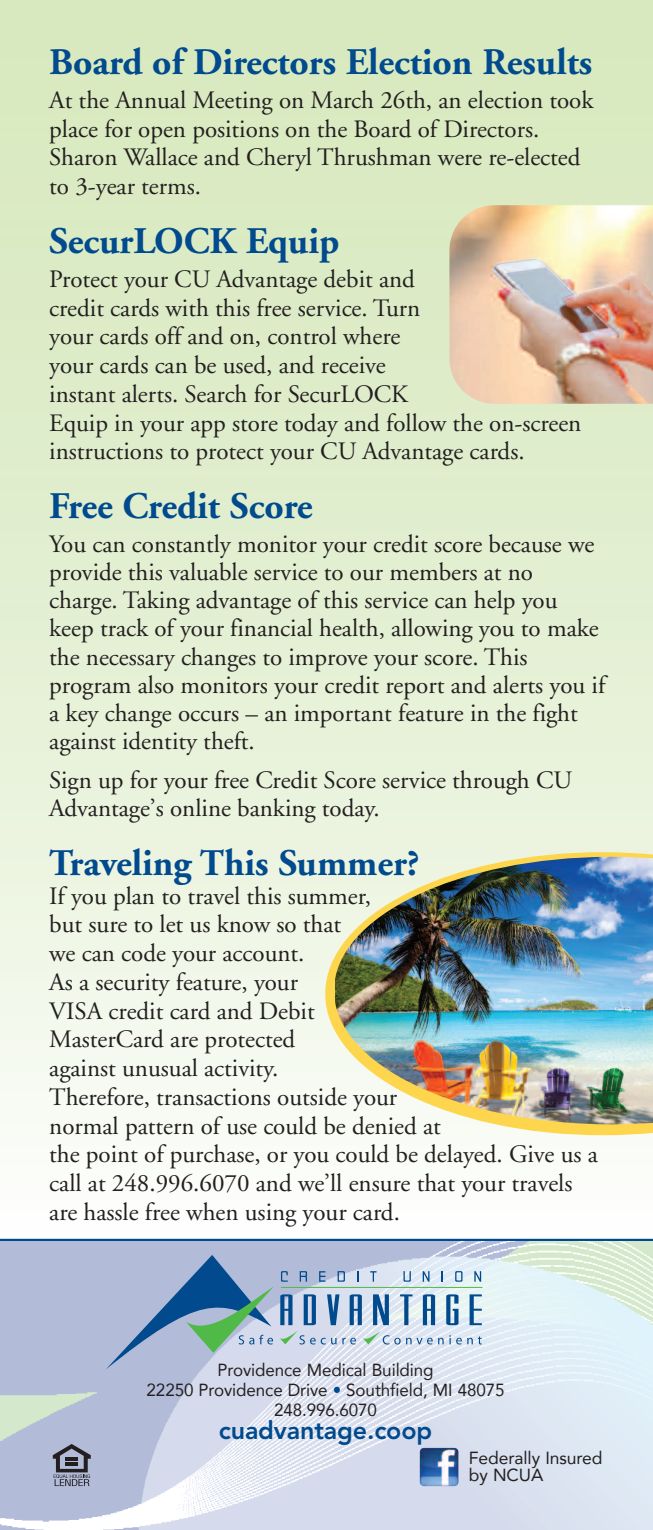
<style>
.page{position:relative;width:653px;height:1530px;background:#fff}
.page>*{position:absolute;margin:0;border:0;box-sizing:border-box;transform-origin:0 0}
.t1{font:700 37.5px "Adobe Garamond";color:#004a8d}
.t2{font:25px/28.8px "Adobe Garamond";color:#231f20}
.t3{font:800 25px "Avenir";letter-spacing:-.005em;color:#004a8d}
.t4{font:17.5px/20px "Avenir";letter-spacing:-.005em;color:#231f20;text-align:center}
.s1{color:#004a8d}
</style>
<div class="page">
<svg style="left:325px;top:852px;width:327px;height:283px"></svg>
<img style="left:0;top:1241px;width:652px;height:289px">
<svg style="left:400px;top:1294px;width:12px;height:31px"></svg>
<svg style="left:423px;top:1294px;width:12px;height:31px"></svg>
<svg style="left:446px;top:1294px;width:12px;height:31px"></svg>
<svg style="left:469px;top:1294px;width:12px;height:31px"></svg>
<svg style="left:403px;top:1271px;width:8px;height:11px"></svg>
<svg style="left:422px;top:1271px;width:7px;height:11px"></svg>
<svg style="left:441px;top:1271px;width:2px;height:11px"></svg>
<svg style="left:455px;top:1271px;width:7px;height:11px"></svg>
<svg style="left:474px;top:1271px;width:7px;height:11px"></svg>
<hr style="left:281px;top:1287px;width:201px;height:1px;background:#51b948">
<svg style="left:106px;top:1255px;width:283px;height:114px"></svg>
<svg style="left:394px;top:1338px;width:6px;height:7px"></svg>
<svg style="left:406px;top:1338px;width:26px;height:6px"></svg>
<svg style="left:438px;top:1338px;width:5px;height:6px"></svg>
<svg style="left:449px;top:1335px;width:23px;height:9px"></svg>
<svg style="left:478px;top:1336px;width:3px;height:9px"></svg>
<svg style="left:53px;top:1444px;width:38px;height:42px"></svg>
<hr style="left:65px;top:1457px;width:13px;height:4px;background:#231f20">
<hr style="left:65px;top:1462px;width:13px;height:4px;background:#231f20">
<img style="left:419px;top:1448px;width:39px;height:38px;border-radius:4px">
<img style="left:335px;top:857px;width:317px;height:267px">
<img style="left:449px;top:205px;width:203px;height:199px">
<h1 class="t1" style="left:49px;top:47px;width:544px">Board of Directors Election Results</h1>
<p class="t2" style="left:49px;top:88px;width:545px">At the Annual Meeting on March 26th, an election took place for open positions on the Board of Directors.<br>Sharon Wallace and Cheryl Thrushman were re-elected to 3-year terms.</p>
<h1 class="t1" style="left:49px;top:226px;width:291px">SecurLOCK Equip</h1>
<p class="t2" style="left:49px;top:267px;width:533px">Protect your CU Advantage debit and<br>credit cards with this free service. Turn<br>your cards off and on, control where<br>your cards can be used, and receive<br>instant alerts. Search for SecurLOCK<br>Equip in your app store today and follow the on-screen instructions to protect your CU Advantage cards.</p>
<h1 class="t1" style="left:49px;top:492px;width:265px">Free Credit Score</h1>
<p class="t2" style="left:49px;top:532px;width:557px">You can constantly monitor your credit score because we provide this valuable service to our members at no charge. Taking advantage of this service can help you keep track of your financial health, allowing you to make the necessary changes to improve your score. This program also monitors your credit report and alerts you if a key change occurs – an important feature in the fight against identity theft.</p>
<p class="t2" style="left:49px;top:768px;width:524px">Sign up for your free Credit Score service through CU<br>Advantage’s online banking today.</p>
<h1 class="t1" style="left:49px;top:848px;width:372px">Traveling This Summer?</h1>
<p class="t2" style="left:49px;top:884px;width:550px">If you plan to travel this summer,<br>but sure to let us know so that<br>we can code your account.<br>As a security feature, your<br>VISA credit card and Debit<br>MasterCard are protected<br>against unusual activity.<br>Therefore, transactions outside your<br>normal pattern of use could be denied at<br>the point of purchase, or you could be delayed. Give us a call at 248.996.6070 and we’ll ensure that your travels are hassle free when using your card.</p>
<p class="t4" style="left:147px;top:1361px;width:359px">Providence Medical Building<br>22250 Providence Drive <span class="s1">•</span> Southfield, MI 48075<br>248.996.6070</p>
<p class="t3" style="left:219px;top:1420px;width:215px">cuadvantage.coop</p>
<p class="t4" style="left:469px;top:1449px;width:135px;line-height:17.5px;text-align:left">Federally Insured by NCUA</p>
</div>
